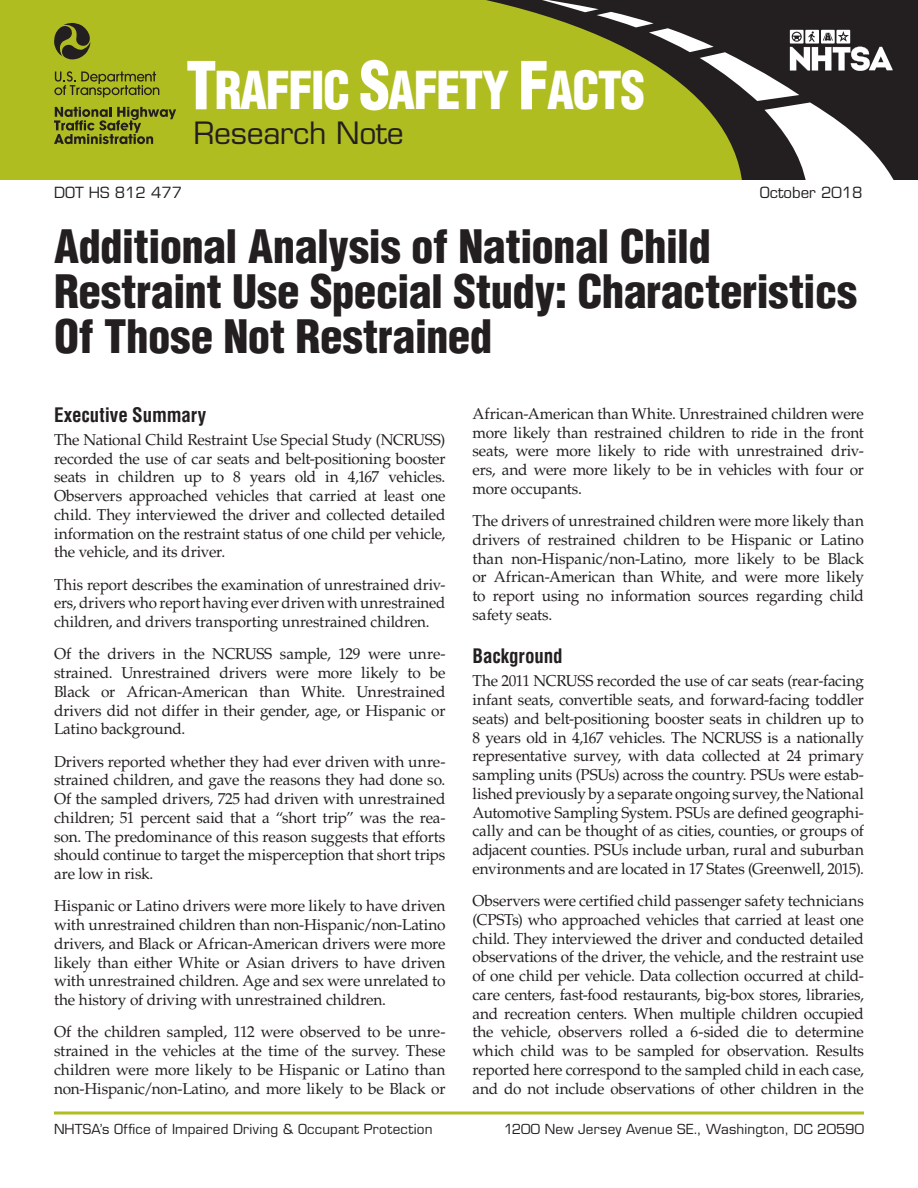
<style>
.page{position:relative;width:918px;height:1188px;background:#fff}
.page>*{position:absolute;margin:0;border:0;box-sizing:border-box;transform-origin:0 0}
.t1{font:900 condensed 51px "Helvetica LT Std";letter-spacing:-.03em;color:#fff;scale:.95 1}
.t2{font:900 condensed 45px/45px "Helvetica LT Std";letter-spacing:-.01em;color:#231f20}
.t3{font:30px "Eurostile LT Std";letter-spacing:-.01em;color:#231f20}
.HeadA{font:700 condensed 19.5px "Helvetica LT Std";letter-spacing:-.005em;color:#231f20}
.Body{font:15.75px/18.8px "Palatino LT Std";letter-spacing:-.01em;color:#231f20;text-align:justify}
.Body-2{font:15.75px/18.8px "Palatino LT Std";letter-spacing:-.01em;color:#231f20;text-align:justify;scale:.96 1}
.t4{font:15px "Eurostile LT Std";color:#231f20}
.t5{font:13.5px "Eurostile LT Std";letter-spacing:.015em;color:#231f20}
.s1{font-size:64.5px}
</style>
<div class="page">
<hr style="left:54px;top:1112px;width:810px;height:2px;background:#b0bd21">
<div style="left:0;top:0;width:918px;height:180px;background:#b0bd21"></div>
<svg style="left:486px;top:0;width:432px;height:180px"></svg>
<svg style="left:529px;top:0;width:367px;height:180px"></svg>
<svg style="left:54px;top:23px;width:37px;height:37px"></svg>
<svg style="left:54px;top:71px;width:105px;height:26px"></svg>
<svg style="left:54px;top:107px;width:122px;height:37px"></svg>
<h1 class="t1" style="left:186px;top:58px;width:485px"><span class="s1">T</span>RAFFIC <span class="s1">S</span>AFETY <span class="s1">F</span>ACTS</h1>
<h3 class="t3" style="left:194px;top:115px;width:212px">Research Note</h3>
<p class="t4" style="left:54px;top:183px;width:130px">DOT HS 812 477</p>
<p class="t4" style="left:760px;top:183px;width:104px">October 2018</p>
<p class="t2" style="left:54px;top:223px;width:805px">Additional Analysis of National Child<br>Restraint Use Special Study: Characteristics<br>Of Those Not Restrained</p>
<p class="HeadA" style="left:54px;top:402px;width:154px">Executive Summary</p>
<p class="Body" style="left:54px;top:430px;width:393px">The National Child Restraint Use Special Study (NCRUSS) recorded the use of car seats and belt-positioning booster seats in children up to 8 years old in 4,167 vehicles.<br>Observers approached vehicles that carried at least one child. They interviewed the driver and collected detailed information on the restraint status of one child per vehicle, the vehicle, and its driver.</p>
<p class="Body-2" style="left:54px;top:575px;width:409px">This report describes the examination of unrestrained driv&shy;ers, drivers who report having ever driven with unrestrained children, and drivers transporting unrestrained children.</p>
<p class="Body" style="left:54px;top:645px;width:393px">Of the drivers in the NCRUSS sample, 129 were unre&shy;strained. Unrestrained drivers were more likely to be Black or African-American than White. Unrestrained drivers did not differ in their gender, age, or Hispanic or Latino background.</p>
<p class="Body" style="left:54px;top:752px;width:393px">Drivers reported whether they had ever driven with unre&shy;strained children, and gave the reasons they had done so.<br>Of the sampled drivers, 725 had driven with unrestrained children; 51 percent said that a “short trip” was the rea&shy;son. The predominance of this reason suggests that efforts should continue to target the misperception that short trips are low in risk.</p>
<p class="Body" style="left:54px;top:897px;width:393px">Hispanic or Latino drivers were more likely to have driven with unrestrained children than non-Hispanic/non-Latino drivers, and Black or African-American drivers were more likely than either White or Asian drivers to have driven with unrestrained children. Age and sex were unrelated to the history of driving with unrestrained children.</p>
<p class="Body" style="left:54px;top:1023px;width:393px">Of the children sampled, 112 were observed to be unre&shy;strained in the vehicles at the time of the survey. These children were more likely to be Hispanic or Latino than non-Hispanic/non-Latino, and more likely to be Black or</p>
<p class="Body" style="left:472px;top:405px;width:393px">African-American than White. Unrestrained children were more likely than restrained children to ride in the front seats, were more likely to ride with unrestrained driv&shy;ers, and were more likely to be in vehicles with four or more occupants.</p>
<p class="Body" style="left:472px;top:512px;width:393px">The drivers of unrestrained children were more likely than drivers of restrained children to be Hispanic or Latino than non-Hispanic/non-Latino, more likely to be Black or African-American than White, and were more likely to report using no information sources regarding child safety seats.</p>
<p class="HeadA" style="left:472px;top:644px;width:92px">Background</p>
<p class="Body" style="left:472px;top:672px;width:393px">The 2011 NCRUSS recorded the use of car seats (rear-facing infant seats, convertible seats, and forward-facing toddler seats) and belt-positioning booster seats in children up to 8 years old in 4,167 vehicles. The NCRUSS is a nationally representative survey, with data collected at 24 primary sampling units (PSUs) across the country. PSUs were estab&shy;lished previously by a separate ongoing survey, the National Automotive Sampling System. PSUs are defined geographi&shy;cally and can be thought of as cities, counties, or groups of adjacent counties. PSUs include urban, rural and suburban environments and are located in 17 States (Greenwell, 2015).</p>
<p class="Body" style="left:472px;top:892px;width:393px">Observers were certified child passenger safety technicians (CPSTs) who approached vehicles that carried at least one child. They interviewed the driver and conducted detailed observations of the driver, the vehicle, and the restraint use of one child per vehicle. Data collection occurred at child&shy;care centers, fast-food restaurants, big-box stores, libraries, and recreation centers. When multiple children occupied the vehicle, observers rolled a 6-sided die to determine which child was to be sampled for observation. Results reported here correspond to the sampled child in each case, and do not include observations of other children in the</p>
<p class="t5" style="left:54px;top:1121px;width:380px">NHTSA’s Office of Impaired Driving &amp; Occupant Protection</p>
<p class="t5" style="left:504px;top:1121px;width:362px">1200 New Jersey Avenue SE., Washington, DC 20590</p>
</div>
